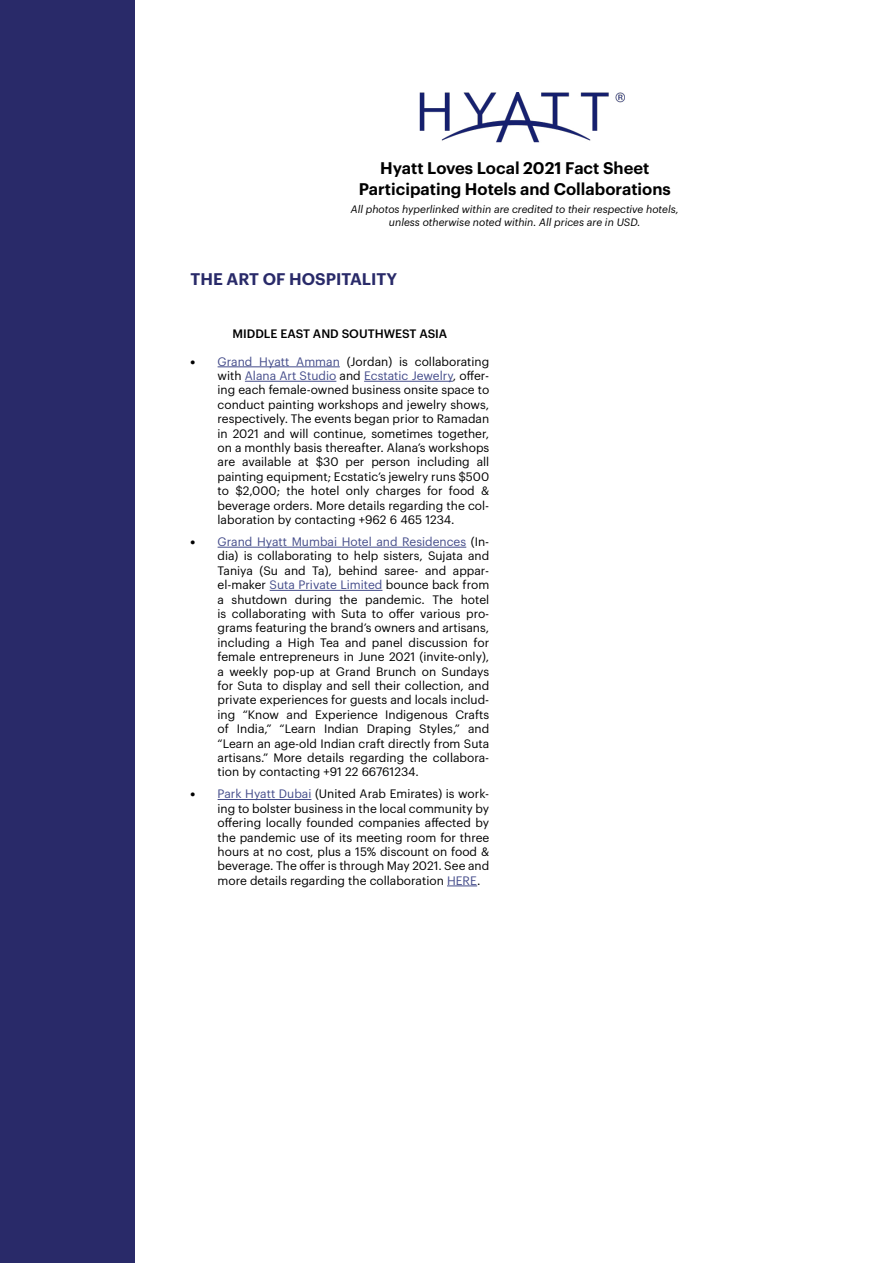
<style>
.page{position:relative;width:893px;height:1263px;background:#fff}
.page>*{position:absolute;margin:0;border:0;box-sizing:border-box;transform-origin:0 0}
.t1{font:600 16.5px/21.6px "Graphik";color:#000;text-align:center}
.t2{font:600 16.5px "Graphik";color:#292a69}
.t3{font:12px/14.4px "Graphik";color:#000;text-align:justify}
.t4{font:500 12px "Graphik";color:#000}
.t5{font:italic 10.5px/12.6px "Graphik";color:#000;text-align:center}
.s1{font-family:"Graphik Super"}
.s2{color:#444c8a}
</style>
<div class="page">
<div style="left:1px;top:0;width:134px;height:1263px;background:#292a69"></div>
<img style="left:419px;top:92px;width:206px;height:50px">
<hr style="left:218px;top:367px;width:122px;height:1px;background:#444c8a">
<hr style="left:245px;top:381px;width:91px;height:1px;background:#444c8a">
<hr style="left:364px;top:381px;width:89px;height:1px;background:#444c8a">
<hr style="left:218px;top:547px;width:248px;height:1px;background:#444c8a">
<hr style="left:270px;top:590px;width:112px;height:1px;background:#444c8a">
<hr style="left:218px;top:799px;width:93px;height:1px;background:#444c8a">
<hr style="left:447px;top:886px;width:30px;height:1px;background:#444c8a">
<h1 class="t1" style="left:359px;top:155px;width:314px">Hyatt Loves Local 2021 Fact Sheet<br>Participating Hotels and Collaborations</h1>
<p class="t5" style="left:351px;top:202px;width:329px">All photos hyperlinked within are credited to their respective hotels, unless otherwise noted within. All prices are in USD.</p>
<h1 class="t2" style="left:191px;top:266px;width:208px">THE ART OF HOSPITALITY</h1>
<p class="t4" style="left:232px;top:324px;width:216px">MIDDLE EAST AND SOUTHWEST ASIA</p>
<p class="t3" style="left:218px;top:353px;width:273px;text-indent:-27px"><span class="s1">•</span> <span class="s2">Grand Hyatt Amman</span> (Jordan) is collaborating with <span class="s2">Alana Art Studio</span> and <span class="s2">Ecstatic Jewelry</span>, offer&shy;ing each female-owned business onsite space to conduct painting workshops and jewelry shows, respectively. The events began prior to Ramadan in 2021 and will continue, sometimes together, on a monthly basis thereafter. Alana’s workshops are available at $30 per person including all painting equipment; Ecstatic’s jewelry runs $500 to $2,000; the hotel only charges for food &amp; beverage orders. More details regarding the col&shy;laboration by contacting +962 6 465 1234.</p>
<p class="t3" style="left:218px;top:533px;width:273px;text-indent:-27px"><span class="s1">•</span> <span class="s2">Grand Hyatt Mumbai Hotel and Residences</span> (In&shy;dia) is collaborating to help sisters, Sujata and Taniya (Su and Ta), behind saree- and appar&shy;el-maker <span class="s2">Suta Private Limited</span> bounce back from a shutdown during the pandemic. The hotel is collaborating with Suta to offer various pro&shy;grams featuring the brand’s owners and artisans, including a High Tea and panel discussion for female entrepreneurs in June 2021 (invite-only), a weekly pop-up at Grand Brunch on Sundays for Suta to display and sell their collection, and private experiences for guests and locals includ&shy;ing “Know and Experience Indigenous Crafts of India,” “Learn Indian Draping Styles,” and “Learn an age-old Indian craft directly from Suta artisans.” More details regarding the collabora&shy;tion by contacting +91 22 66761234.</p>
<p class="t3" style="left:218px;top:786px;width:273px;text-indent:-27px"><span class="s1">•</span> <span class="s2">Park Hyatt Dubai</span> (United Arab Emirates) is work&shy;ing to bolster business in the local community by offering locally founded companies affected by the pandemic use of its meeting room for three hours at no cost, plus a 15% discount on food &amp; beverage. The offer is through May 2021. See and more details regarding the collaboration <span class="s2">HERE</span>.</p>
</div>
